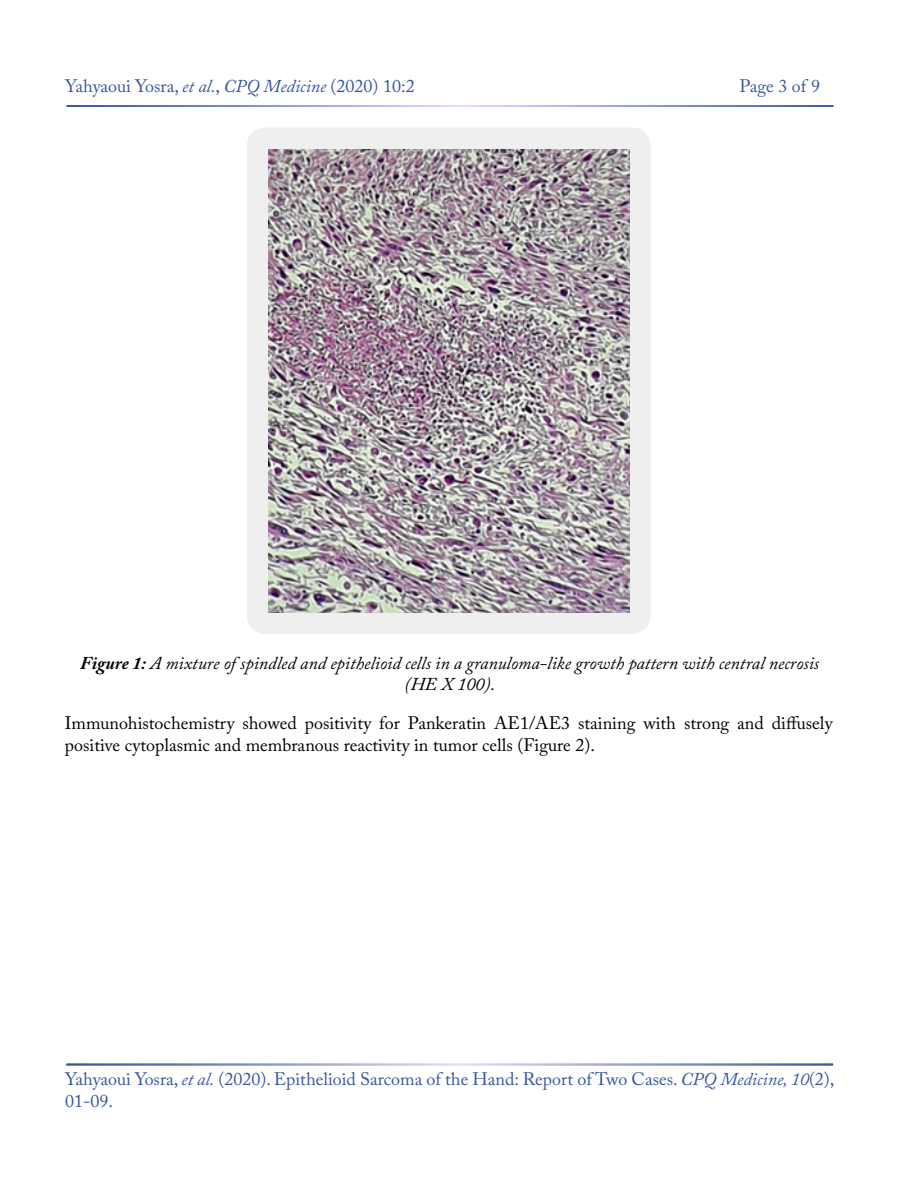
<style>
.page{position:relative;width:900px;height:1200px;background:#fff}
.page>*{position:absolute;margin:0;border:0;box-sizing:border-box;transform-origin:0 0}
.t1{font:18px/21.6px "Adobe Caslon Pro";color:#000}
.t2{font:18px/21.6px "Adobe Caslon Pro";color:#3955a0}
.t3{font:italic 18px/21.6px "Adobe Caslon Pro";color:#000;text-align:center}
.s1{font-style:italic}
.s2{font-weight:700}
</style>
<div class="page">
<div style="left:247px;top:128px;width:403px;height:506px;background:#efeff0;border-radius:18px"></div>
<img style="left:269px;top:149px;width:360px;height:463px">
<p class="t2" style="left:65px;top:75px;width:351px">Yahyaoui Yosra, <span class="s1">et al.</span>, <span class="s1">CPQ Medicine</span> (2020) 10:2</p>
<p class="t2" style="left:740px;top:75px;width:82px">Page 3 of 9</p>
<p class="t3" style="left:80px;top:652px;width:741px"><span class="s2">Figure 1:</span> A mixture of spindled and epithelioid cells in a granuloma-like growth pattern with central necrosis (HE X 100).</p>
<p class="t1" style="left:65px;top:712px;width:769px">Immunohistochemistry showed positivity for Pankeratin AE1/AE3 staining with strong and diffusely positive cytoplasmic and membranous reactivity in tumor cells (Figure 2).</p>
<p class="t2" style="left:65px;top:1068px;width:771px">Yahyaoui Yosra, <span class="s1">et al.</span> (2020). Epithelioid Sarcoma of the Hand: Report of Two Cases. <span class="s1">CPQ Medicine, 10</span>(2),<br>01-09.</p>
</div>
